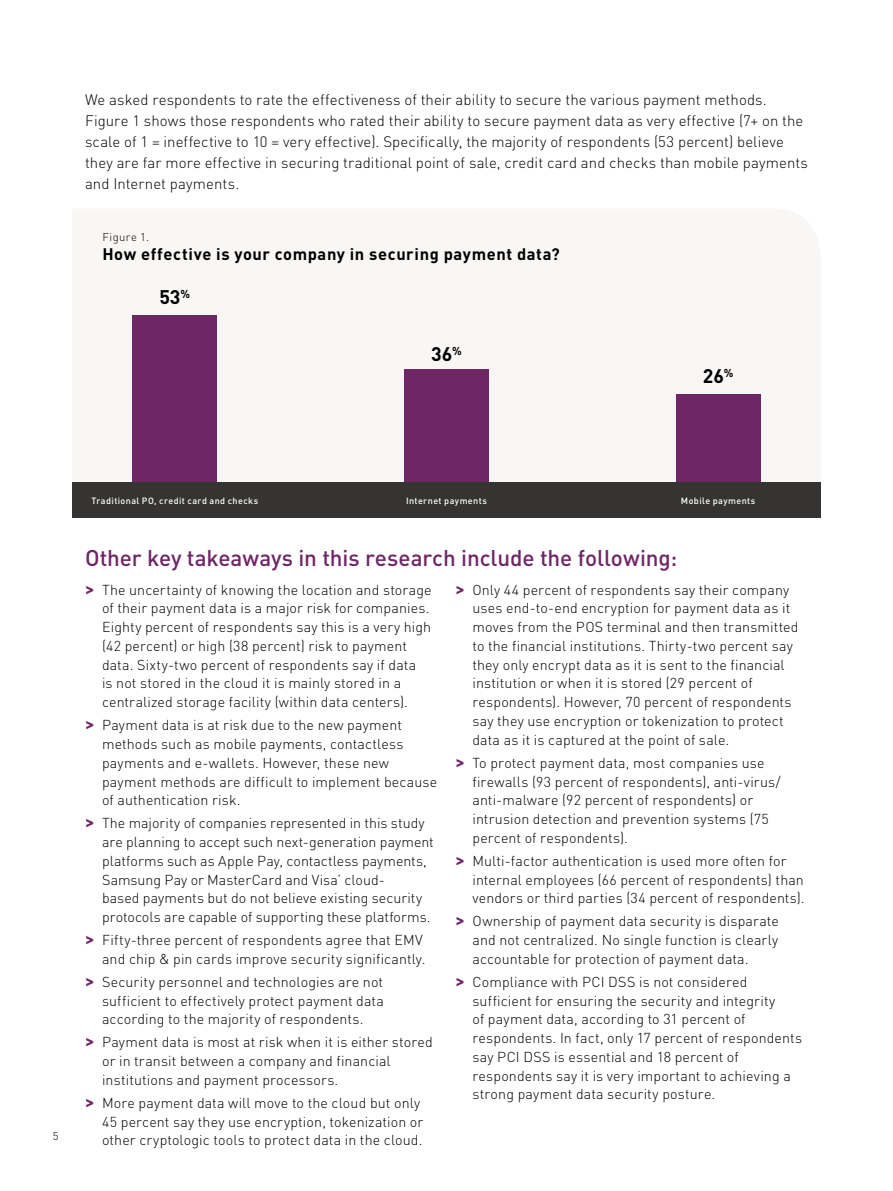
<style>
.page{position:relative;width:893px;height:1191px;background:#fff}
.page>*{position:absolute;margin:0;border:0;box-sizing:border-box;transform-origin:0 0}
.t1{font:500 22.5px "DIN Pro";letter-spacing:-.005em;color:#6f2665}
.t2{font:700 19.5px "DIN Pro";color:#000}
.t3{font:700 16.5px "DIN Pro";letter-spacing:.035em;color:#000}
.t4{font:300 15px/21px "DIN Pro";letter-spacing:.005em;color:#000}
.t5{font:300 14.25px/18.8px "DIN Pro";letter-spacing:.01em;color:#000}
.t6{font:300 11.25px "DIN Pro";letter-spacing:.04em;color:#000}
.t7{font:500 9px "DIN Pro";letter-spacing:.045em;color:#fff}
.s1{font-weight:700;font-size:17.1px;color:#6f2665}
</style>
<div class="page">
<div style="left:132px;top:315px;width:85px;height:167px;background:#6f2665"></div>
<div style="left:404px;top:369px;width:85px;height:113px;background:#6f2665"></div>
<div style="left:676px;top:394px;width:84px;height:88px;background:#6f2665"></div>
<div style="left:73px;top:482px;width:748px;height:36px;background:#353432"></div>
<p class="t4" style="left:85px;top:88px;width:724px">We asked respondents to rate the effectiveness of their ability to secure the various payment methods.<br>Figure 1 shows those respondents who rated their ability to secure payment data as very effective (7+ on the scale of 1 = ineffective to 10 = very effective). Specifically, the majority of respondents (53 percent) believe they are far more effective in securing traditional point of sale, credit card and checks than mobile payments and Internet payments.</p>
<p class="t6" style="left:102px;top:229px;width:48px">Figure 1.</p>
<p class="t3" style="left:102px;top:243px;width:459px">How effective is your company in securing payment data?</p>
<h2 class="t2" style="left:159px;top:284px;width:32px">53<sup>%</sup></h2>
<h2 class="t2" style="left:431px;top:341px;width:32px">36<sup>%</sup></h2>
<h2 class="t2" style="left:703px;top:363px;width:32px">26<sup>%</sup></h2>
<p class="t6" style="left:53px;top:1128px;width:7px">5</p>
<p class="t7" style="left:91px;top:494px;width:168px">Traditional PO, credit card and checks</p>
<p class="t7" style="left:406px;top:494px;width:82px">Internet payments</p>
<p class="t7" style="left:681px;top:494px;width:76px">Mobile payments</p>
<h1 class="t1" style="left:85px;top:542px;width:594px">Other key takeaways in this research include the following:</h1>
<p class="t5" style="left:102px;top:579px;width:331px;text-indent:-17px"><span class="s1">&gt;</span> The uncertainty of knowing the location and storage of their payment data is a major risk for companies.<br>Eighty percent of respondents say this is a very high (42 percent) or high (38 percent) risk to payment data. Sixty-two percent of respondents say if data<br>is not stored in the cloud it is mainly stored in a centralized storage facility (within data centers).</p>
<p class="t5" style="left:102px;top:715px;width:337px;text-indent:-17px"><span class="s1">&gt;</span> Payment data is at risk due to the new payment methods such as mobile payments, contactless payments and e-wallets. However, these new payment methods are difficult to implement because of authentication risk.</p>
<p class="t5" style="left:102px;top:813px;width:333px;text-indent:-17px"><span class="s1">&gt;</span> The majority of companies represented in this study are planning to accept such next-generation payment platforms such as Apple Pay, contactless payments, Samsung Pay or MasterCard and Visa’ cloud-<br>based payments but do not believe existing security protocols are capable of supporting these platforms.</p>
<p class="t5" style="left:85px;top:930px;width:342px;text-align:right"><span class="s1">&gt;</span> Fifty-three percent of respondents agree that EMV and chip &amp; pin cards improve security significantly.</p>
<p class="t5" style="left:102px;top:971px;width:283px;text-align:justify;text-indent:-17px"><span class="s1">&gt;</span> Security personnel and technologies are not sufficient to effectively protect payment data according to the majority of respondents.</p>
<p class="t5" style="left:102px;top:1032px;width:332px;text-indent:-17px"><span class="s1">&gt;</span> Payment data is most at risk when it is either stored or in transit between a company and financial institutions and payment processors.</p>
<p class="t5" style="left:102px;top:1092px;width:323px;text-indent:-17px"><span class="s1">&gt;</span> More payment data will move to the cloud but only<br>45 percent say they use encryption, tokenization or other cryptologic tools to protect data in the cloud.</p>
<p class="t5" style="left:472px;top:579px;width:328px;text-indent:-17px"><span class="s1">&gt;</span> Only 44 percent of respondents say their company uses end-to-end encryption for payment data as it moves from the POS terminal and then transmitted to the financial institutions. Thirty-two percent say they only encrypt data as it is sent to the financial institution or when it is stored (29 percent of respondents). However, 70 percent of respondents say they use encryption or tokenization to protect data as it is captured at the point of sale.</p>
<p class="t5" style="left:472px;top:752px;width:310px;text-indent:-17px"><span class="s1">&gt;</span> To protect payment data, most companies use firewalls (93 percent of respondents), anti-virus/ anti-malware (92 percent of respondents) or intrusion detection and prevention systems (75 percent of respondents).</p>
<p class="t5" style="left:472px;top:850px;width:334px;text-indent:-17px"><span class="s1">&gt;</span> Multi-factor authentication is used more often for internal employees (66 percent of respondents) than vendors or third parties (34 percent of respondents).</p>
<p class="t5" style="left:472px;top:911px;width:308px;text-align:justify;text-indent:-17px"><span class="s1">&gt;</span> Ownership of payment data security is disparate and not centralized. No single function is clearly accountable for protection of payment data.</p>
<p class="t5" style="left:472px;top:971px;width:331px;text-indent:-17px"><span class="s1">&gt;</span> Compliance with PCI DSS is not considered sufficient for ensuring the security and integrity<br>of payment data, according to 31 percent of respondents. In fact, only 17 percent of respondents say PCI DSS is essential and 18 percent of respondents say it is very important to achieving a strong payment data security posture.</p>
</div>
